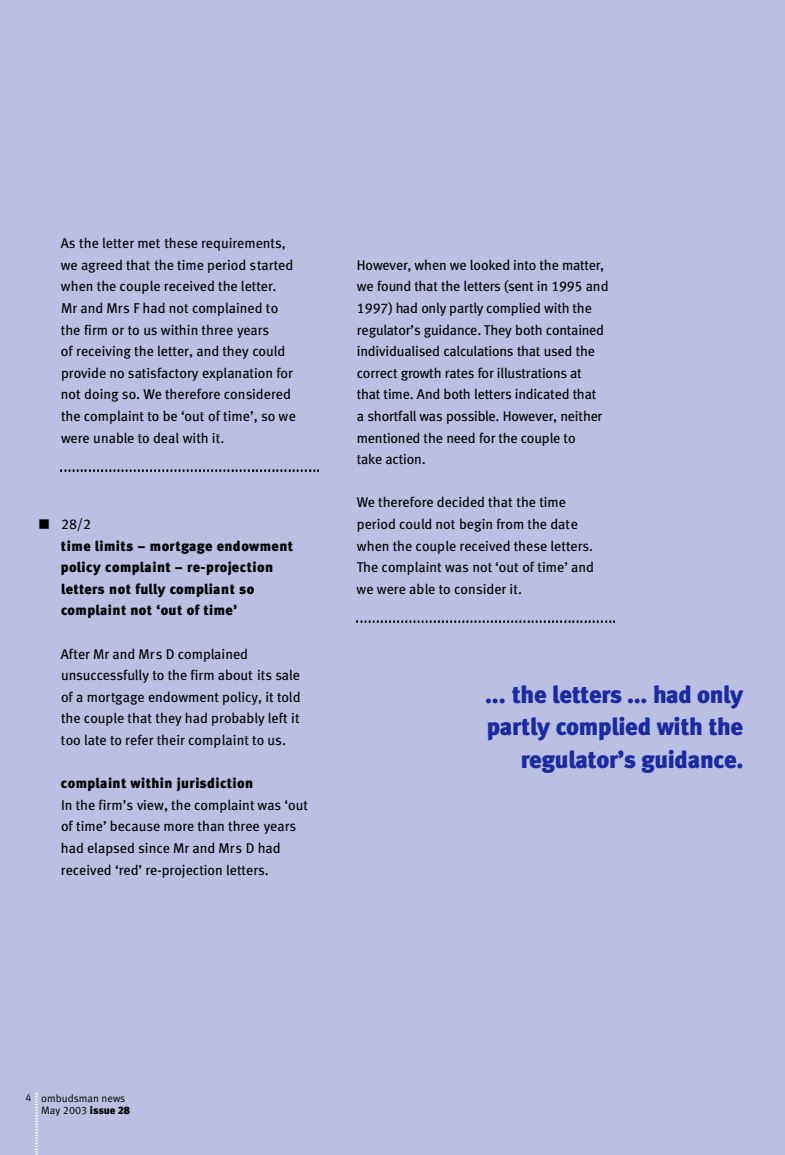
<style>
.page{position:relative;width:785px;height:1155px;background:#fff}
.page>*{position:absolute;margin:0;border:0;box-sizing:border-box;transform-origin:0 0}
.t1{font:24.3px/32.4px "Meta Black LF";letter-spacing:-.015em;color:#1a2aa2;text-align:right}
.t2{font:14.1px/21.6px "Meta Book LF";color:#000}
.t3{font:14.1px/21.6px "Meta Black LF";letter-spacing:.025em;color:#000}
.t4{font:10.8px "Meta Normal LF";color:#000}
.t5{font:10.8px "Meta Normal";color:#000}
.t6{font:10.8px "Meta Normal Expert";color:#000}
.s1{font-family:"Meta Black LF"}
</style>
<div class="page">
<div style="left:0;top:0;width:784px;height:1155px;background:#babfe3"></div>
<img style="left:36px;top:1094px;width:1px;height:61px">
<img style="left:61px;top:469px;width:257px;height:2px">
<img style="left:356px;top:620px;width:258px;height:2px">
<p class="t2" style="left:61px;top:233px;width:237px">As the letter met these requirements, we agreed that the time period started when the couple received the letter.<br>Mr and Mrs F had not complained to the firm or to us within three years<br>of receiving the letter, and they could provide no satisfactory explanation for not doing so. We therefore considered the complaint to be ‘out of time’, so we were unable to deal with it.</p>
<p class="t2" style="left:38px;top:514px;width:55px">■ 28/2</p>
<p class="t3" style="left:61px;top:536px;width:234px">time limits – mortgage endow m e n t p ol i c y co m pl a i n t – re - p ro je c t i o n<br>le t te rs n o t full y co m pl ia n t s o<br>co m pl a i n tn o t‘ o u to ft i m e ’</p>
<p class="t2" style="left:61px;top:644px;width:241px">After Mr and Mrs D complained unsuccessfully to the firm about its sale of a mortgage endowment policy, it told the couple that they had probably left it too late to refer their complaint to us.</p>
<p class="t3" style="left:61px;top:773px;width:194px">co m pl a i n t within juris d i c t i o n</p>
<p class="t2" style="left:61px;top:795px;width:248px">In the firm’s view, the complaint was ‘out of time’ because more than three years had elapsed since Mr and Mrs D had received ‘red’ re-projection letters.</p>
<p class="t2" style="left:356px;top:255px;width:253px">H owe ve r, when we looked into the ma t te r, we fo und tha t the le t te rs ( s e n t in 1995 and 1997) had onl y pa rt l y co m plied with the reg ula to r ’ s g u i da n ce. T h e y both co n ta i n e d i n d i vi d u a l ised ca l cula t i o ns t ha t used the co r re c t g rowth ra tes for ill ust ra t i o ns a t<br>t ha t time. And both le t te rs i n d i ca ted tha t<br>a short fa ll was p ossi ble. Howe ve r, neither mentioned the need for the co u ple to<br>ta ke action.</p>
<p class="t2" style="left:356px;top:492px;width:239px">We therefore decided that the time period could not begin from the date when the couple received these letters.<br>The complaint was not ‘out of time’ and we were able to consider it.</p>
<h1 class="t1" style="left:485px;top:680px;width:260px">... the le t te rs ... had onl y pa rt l y co m plied with the reg ul a to r ’ s g u i da n ce.</h1>
<p class="t6" style="left:25px;top:1093px;width:7px">4</p>
<p class="t5" style="left:41px;top:1093px;width:85px">ombudsman news</p>
<p class="t4" style="left:41px;top:1106px;width:90px">May 2003 <span class="s1">issue 28</span></p>
</div>
